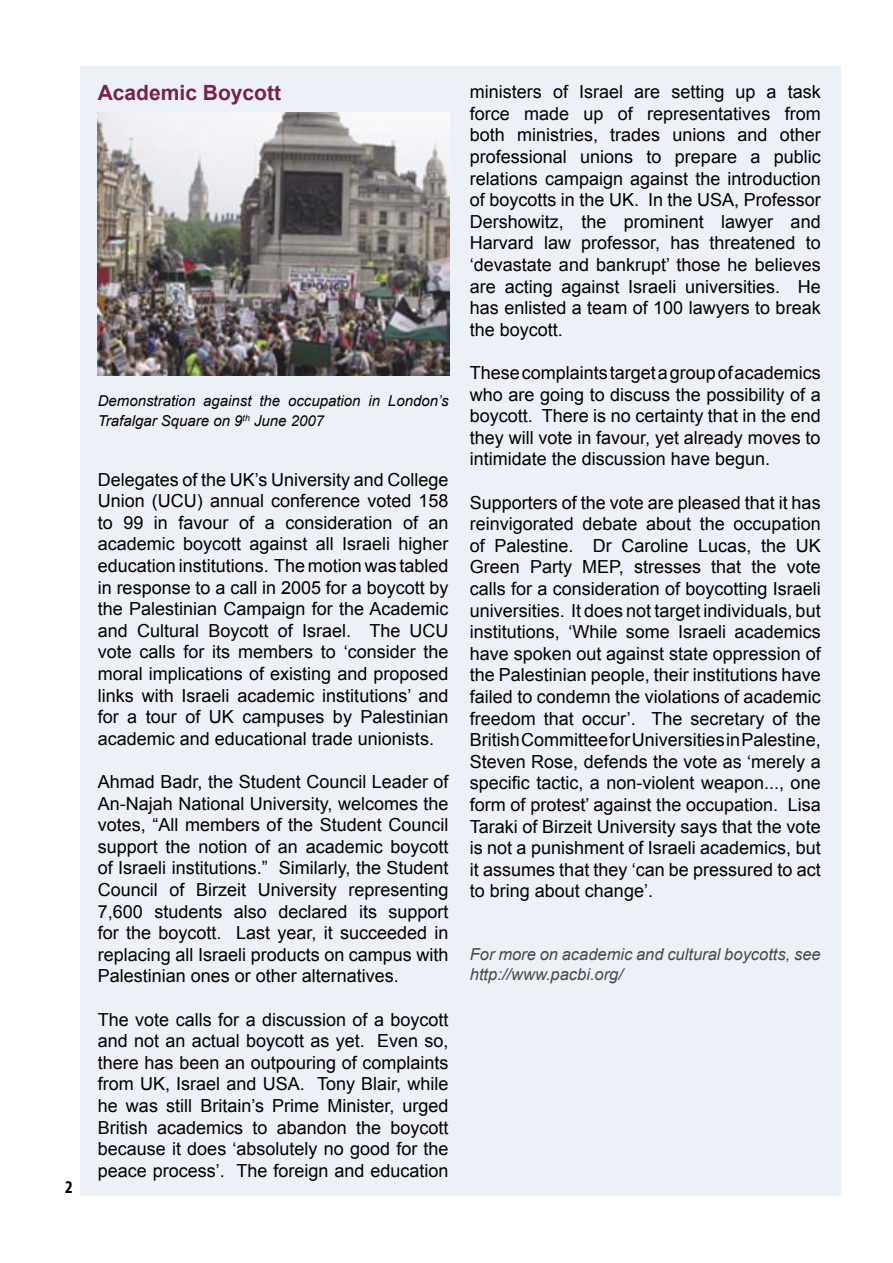
<style>
.page{position:relative;width:893px;height:1263px;background:#fff}
.page>*{position:absolute;margin:0;border:0;box-sizing:border-box;transform-origin:0 0}
.t1{font:700 21px "Arial";color:#792146}
.t2{font:18px/21.6px "Arial";color:#000;text-align:justify}
.t3{font:700 condensed 18px "Myriad Pro";color:#000}
.t4{font:italic 16.5px/19.8px "Arial";color:#484848}
.t5{font:italic 15px/19.8px "Arial";color:#000}
</style>
<div class="page">
<div style="left:80px;top:66px;width:760px;height:1130px;background:#ebf1f7"></div>
<img style="left:98px;top:112px;width:351px;height:264px">
<p class="t3" style="left:65px;top:1177px;width:9px">2</p>
<p class="t1" style="left:98px;top:81px;width:185px">Academic Boycott</p>
<p class="t5" style="left:98px;top:391px;width:352px">Demonstration against the occupation in London’s<br>Trafalgar Square on 9<sup>th</sup> June 2007</p>
<p class="t2" style="left:98px;top:468px;width:352px">Delegates of the UK’s University and College Union (UCU) annual conference voted 158 to 99 in favour of a consideration of an academic boycott against all Israeli higher education institutions. The motion was tabled in response to a call in 2005 for a boycott by the Palestinian Campaign for the Academic and Cultural Boycott of Israel. The UCU vote calls for its members to ‘consider the moral implications of existing and proposed links with Israeli academic institutions’ and for a tour of UK campuses by Palestinian academic and educational trade unionists.</p>
<p class="t2" style="left:98px;top:771px;width:352px">Ahmad Badr, the Student Council Leader of An-Najah National University, welcomes the votes, “All members of the Student Council support the notion of an academic boycott of Israeli institutions.” Similarly, the Student Council of Birzeit University representing 7,600 students also declared its support for the boycott. Last year, it succeeded in replacing all Israeli products on campus with Palestinian ones or other alternatives.</p>
<p class="t2" style="left:98px;top:1008px;width:352px">The vote calls for a discussion of a boycott and not an actual boycott as yet. Even so, there has been an outpouring of complaints from UK, Israel and USA. Tony Blair, while he was still Britain’s Prime Minister, urged British academics to abandon the boycott because it does ‘absolutely no good for the peace process’. The foreign and education</p>
<p class="t2" style="left:470px;top:81px;width:352px">ministers of Israel are setting up a task force made up of representatives from both ministries, trades unions and other professional unions to prepare a public relations campaign against the introduction of boycotts in the UK. In the USA, Professor Dershowitz, the prominent lawyer and Harvard law professor, has threatened to ‘devastate and bankrupt’ those he believes are acting against Israeli universities. He has enlisted a team of 100 lawyers to break the boycott.</p>
<p class="t2" style="left:470px;top:362px;width:352px">These complaints target a group of academics who are going to discuss the possibility of a boycott. There is no certainty that in the end they will vote in favour, yet already moves to intimidate the discussion have begun.</p>
<p class="t2" style="left:470px;top:491px;width:352px">Supporters of the vote are pleased that it has reinvigorated debate about the occupation of Palestine. Dr Caroline Lucas, the UK Green Party MEP, stresses that the vote calls for a consideration of boycotting Israeli universities. It does not target individuals, but institutions, ‘While some Israeli academics have spoken out against state oppression of the Palestinian people, their institutions have failed to condemn the violations of academic freedom that occur’. The secretary of the British Committee for Universities in Palestine, Steven Rose, defends the vote as ‘merely a specific tactic, a non-violent weapon..., one form of protest’ against the occupation. Lisa Taraki of Birzeit University says that the vote is not a punishment of Israeli academics, but it assumes that they ‘can be pressured to act to bring about change’.</p>
<p class="t4" style="left:470px;top:945px;width:352px">For more on academic and cultural boycotts, see http://www.pacbi.org/</p>
</div>
